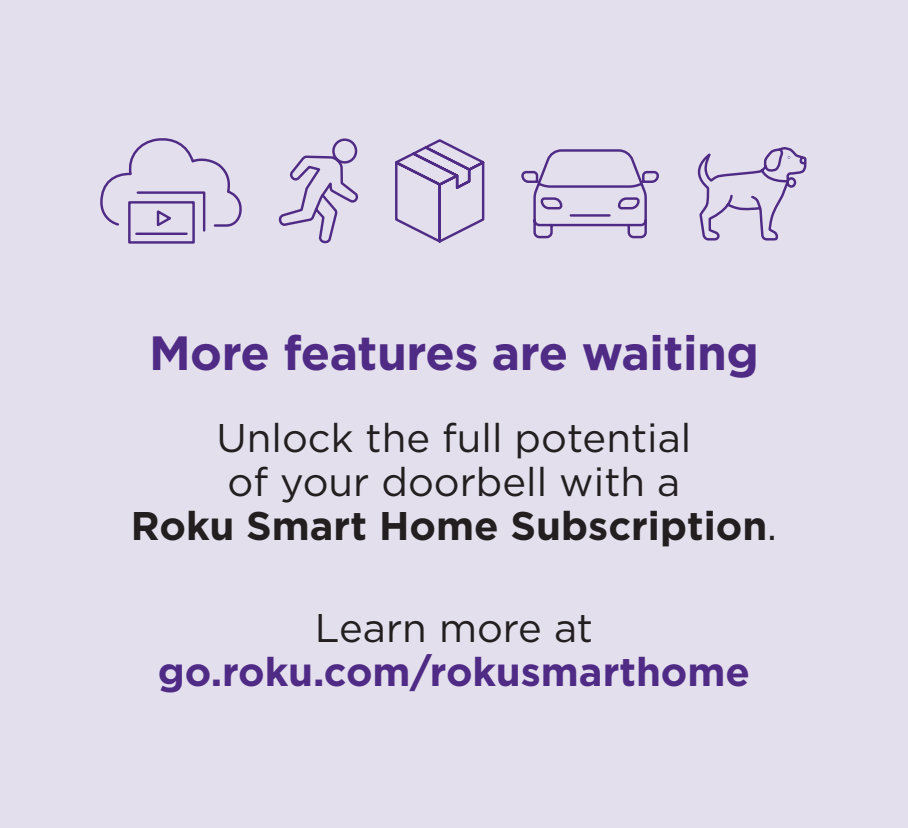
<style>
.page{position:relative;width:908px;height:828px;background:#fff}
.page>*{position:absolute;margin:0;border:0;box-sizing:border-box;transform-origin:0 0}
.t1{font:700 48px "Gotham";letter-spacing:-.01em;color:#4f2b86}
.t2{font:40px/44px "Gotham";color:#231f20;text-align:center}
.t3{font:700 40px "Gotham";color:#4f2b86}
.s1{font-weight:700}
</style>
<div class="page">
<div style="left:0;top:0;width:907px;height:828px;background:#e4dfed"></div>
<svg style="left:100px;top:138px;width:141px;height:106px"></svg>
<svg style="left:279px;top:138px;width:80px;height:106px"></svg>
<svg style="left:395px;top:139px;width:90px;height:104px"></svg>
<svg style="left:521px;top:149px;width:138px;height:90px"></svg>
<svg style="left:697px;top:147px;width:110px;height:94px"></svg>
<p class="t1" style="left:149px;top:321px;width:611px">More features are waiting</p>
<p class="t2" style="left:131px;top:415px;width:647px">Unlock the full potential<br>of your doorbell with a<br><span class="s1">Roku Smart Home Subscription</span>.</p>
<p class="t2" style="left:315px;top:605px;width:280px">Learn more at</p>
<p class="t3" style="left:158px;top:645px;width:593px">go.roku.com/rokusmarthome</p>
</div>
